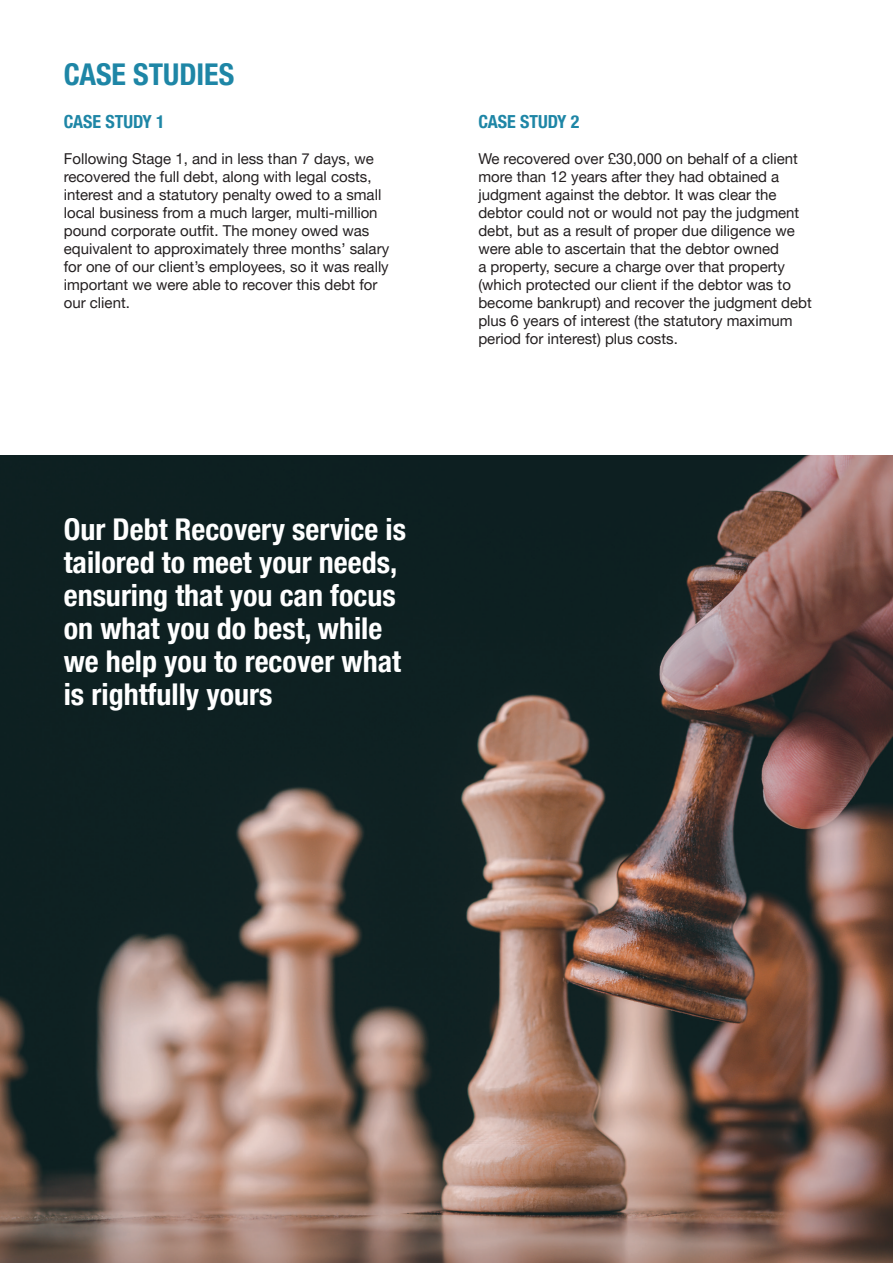
<style>
.page{position:relative;width:893px;height:1263px;background:#fff}
.page>*{position:absolute;margin:0;border:0;box-sizing:border-box;transform-origin:0 0}
.t1{font:700 condensed 30px/33px "Helvetica Neue LT Pro";color:#fff}
.t2{font:700 condensed 30px "Helvetica Neue LT Pro";color:#1e86a6}
.t3{font:700 condensed 18px "Helvetica Neue LT Pro";color:#1e86a6}
.t4{font:15px/18px "Helvetica Neue LT Pro";color:#231f20}
</style>
<div class="page">
<img style="left:0;top:455px;width:893px;height:808px">
<h1 class="t2" style="left:64px;top:57px;width:172px">CASE STUDIES</h1>
<p class="t3" style="left:64px;top:111px;width:102px">CASE STUDY 1</p>
<p class="t4" style="left:64px;top:150px;width:327px">Following Stage 1, and in less than 7 days, we recovered the full debt, along with legal costs, interest and a statutory penalty owed to a small local business from a much larger, multi-million pound corporate outfit. The money owed was equivalent to approximately three months’ salary for one of our client’s employees, so it was really important we were able to recover this debt for our client.</p>
<h1 class="t1" style="left:64px;top:513px;width:344px">Our Debt Recovery service is tailored to meet your needs, ensuring that you can focus on what you do best, while we help you to recover what is rightfully yours</h1>
<p class="t3" style="left:478px;top:110px;width:102px">CASE STUDY 2</p>
<p class="t4" style="left:478px;top:149px;width:335px">We recovered over £30,000 on behalf of a client more than 12 years after they had obtained a judgment against the debtor. It was clear the debtor could not or would not pay the judgment debt, but as a result of proper due diligence we were able to ascertain that the debtor owned<br>a property, secure a charge over that property (which protected our client if the debtor was to become bankrupt) and recover the judgment debt plus 6 years of interest (the statutory maximum period for interest) plus costs.</p>
</div>
